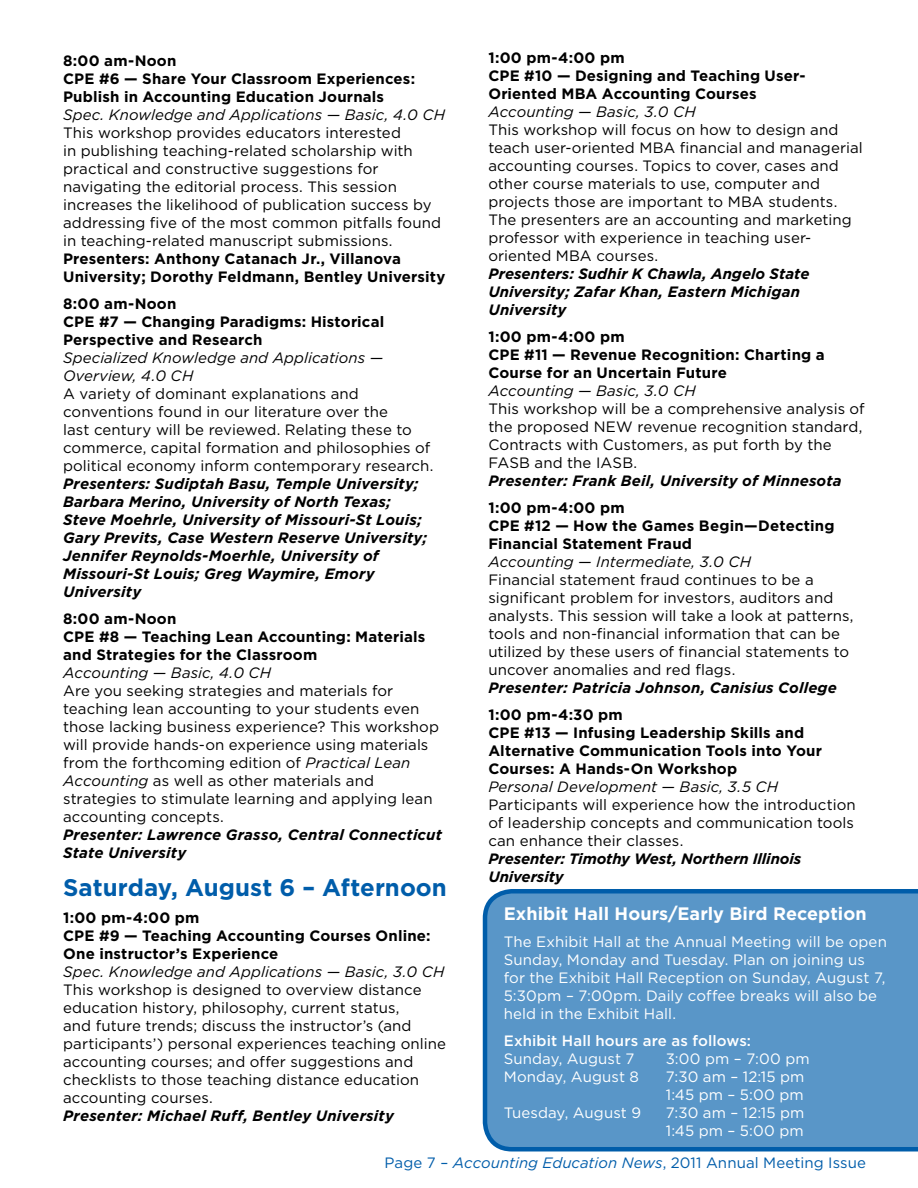
<style>
.page{position:relative;width:918px;height:1188px;background:#fff}
.page>*{position:absolute;margin:0;border:0;box-sizing:border-box;transform-origin:0 0}
.t1{font:700 24px "Gotham";color:#005daa}
.t2{font:700 18px "Gotham";letter-spacing:.005em;color:#fff}
.t3{font:15px/18px "Gotham";letter-spacing:.005em;color:#000}
.t4{font:700 15px/18px "Gotham";letter-spacing:.01em;color:#000}
.t5{font:italic 700 15px/18px "Gotham";letter-spacing:.01em;color:#000}
.t6{font:15px/18px "Gotham";letter-spacing:.005em;color:#fff}
.t7{font:italic 15px/18px "Gotham";letter-spacing:.005em;color:#000}
.t8{font:15px "Gotham";letter-spacing:.005em;color:#005daa}
.t9{font:italic 700 15px/18px "Gotham";letter-spacing:-.01em;color:#000}
.t10{font:500 15px "Gotham";letter-spacing:.005em;color:#fff}
.s1{font-style:italic}
</style>
<div class="page">
<svg style="left:483px;top:889px;width:435px;height:262px;background:#468ac1"></svg>
<div style="left:504px;top:906px;width:397px;height:238px;background:#5996c8"></div>
<p class="t4" style="left:63px;top:52px;width:354px">8:00 am-Noon<br>CPE #6 — Share Your Classroom Experiences:<br>Publish in Accounting Education Journals</p>
<p class="t7" style="left:63px;top:105px;width:384px">Spec. Knowledge and Applications — Basic, 4.0 CH</p>
<p class="t3" style="left:63px;top:123px;width:380px">This workshop provides educators interested<br>in publishing teaching-related scholarship with practical and constructive suggestions for navigating the editorial process. This session increases the likelihood of publication success by addressing five of the most common pitfalls found in teaching-related manuscript submissions.</p>
<p class="t4" style="left:63px;top:250px;width:384px">Presenters: Anthony Catanach Jr., Villanova<br>University; Dorothy Feldmann, Bentley University</p>
<p class="t4" style="left:63px;top:295px;width:323px">8:00 am-Noon<br>CPE #7 — Changing Paradigms: Historical<br>Perspective and Research</p>
<p class="t7" style="left:63px;top:348px;width:322px">Specialized Knowledge and Applications —<br>Overview, 4.0 CH</p>
<p class="t3" style="left:63px;top:384px;width:372px">A variety of dominant explanations and conventions found in our literature over the<br>last century will be reviewed. Relating these to commerce, capital formation and philosophies of political economy inform contemporary research.</p>
<p class="t5" style="left:63px;top:475px;width:366px">Presenters: Sudiptah Basu, Temple University; Barbara Merino, University of North Texas; Steve Moehrle, University of Missouri-St Louis; Gary Previts, Case Western Reserve University; Jennifer Reynolds-Moerhle, University of Missouri-St Louis; Greg Waymire, Emory University</p>
<p class="t4" style="left:63px;top:610px;width:364px">8:00 am-Noon<br>CPE #8 — Teaching Lean Accounting: Materials and Strategies for the Classroom</p>
<p class="t7" style="left:63px;top:663px;width:210px">Accounting — Basic, 4.0 CH</p>
<p class="t3" style="left:63px;top:681px;width:377px">Are you seeking strategies and materials for teaching lean accounting to your students even those lacking business experience? This workshop will provide hands-on experience using materials from the forthcoming edition of <span class="s1">Practical Lean Accounting</span> as well as other materials and strategies to stimulate learning and applying lean accounting concepts.</p>
<p class="t5" style="left:63px;top:826px;width:380px">Presenter: Lawrence Grasso, Central Connecticut<br>State University</p>
<h1 class="t1" style="left:63px;top:871px;width:385px">Saturday, August 6 – Afternoon</h1>
<p class="t4" style="left:63px;top:908px;width:369px">1:00 pm-4:00 pm<br>CPE #9 — Teaching Accounting Courses Online:<br>One instructor’s Experience</p>
<p class="t7" style="left:63px;top:962px;width:383px">Spec. Knowledge and Applications — Basic, 3.0 CH</p>
<p class="t3" style="left:63px;top:980px;width:385px">This workshop is designed to overview distance education history, philosophy, current status,<br>and future trends; discuss the instructor’s (and participants’) personal experiences teaching online accounting courses; and offer suggestions and checklists to those teaching distance education accounting courses.</p>
<p class="t5" style="left:63px;top:1106px;width:332px">Presenter: Michael Ruff, Bentley University</p>
<p class="t4" style="left:488px;top:48px;width:319px">1:00 pm-4:00 pm<br>CPE #10 — Designing and Teaching User-<br>Oriented MBA Accounting Courses</p>
<p class="t7" style="left:488px;top:102px;width:209px">Accounting — Basic, 3.0 CH</p>
<p class="t3" style="left:488px;top:120px;width:376px">This workshop will focus on how to design and teach user-oriented MBA financial and managerial accounting courses. Topics to cover, cases and other course materials to use, computer and projects those are important to MBA students.<br>The presenters are an accounting and marketing professor with experience in teaching user&shy;oriented MBA courses.</p>
<p class="t5" style="left:488px;top:264px;width:323px">Presenters: Sudhir K Chawla, Angelo State<br>University; Zafar Khan, Eastern Michigan<br>University</p>
<p class="t4" style="left:488px;top:327px;width:338px">1:00 pm-4:00 pm<br>CPE #11 — Revenue Recognition: Charting a<br>Course for an Uncertain Future</p>
<p class="t7" style="left:488px;top:381px;width:209px">Accounting — Basic, 3.0 CH</p>
<p class="t3" style="left:488px;top:399px;width:378px">This workshop will be a comprehensive analysis of the proposed NEW revenue recognition standard, Contracts with Customers, as put forth by the FASB and the IASB.</p>
<p class="t5" style="left:488px;top:471px;width:355px">Presenter: Frank Beil, University of Minnesota</p>
<p class="t4" style="left:488px;top:498px;width:348px">1:00 pm-4:00 pm<br>CPE #12 — How the Games Begin—Detecting<br>Financial Statement Fraud</p>
<p class="t7" style="left:488px;top:552px;width:264px">Accounting — Intermediate, 3.0 CH</p>
<p class="t3" style="left:488px;top:570px;width:367px">Financial statement fraud continues to be a significant problem for investors, auditors and analysts. This session will take a look at patterns, tools and non-financial information that can be utilized by these users of financial statements to uncover anomalies and red flags.</p>
<p class="t5" style="left:488px;top:678px;width:350px">Presenter: Patricia Johnson, Canisius College</p>
<p class="t4" style="left:488px;top:705px;width:335px">1:00 pm-4:30 pm<br>CPE #13 — Infusing Leadership Skills and<br>Alternative Communication Tools into Your<br>Courses: A Hands-On Workshop</p>
<p class="t7" style="left:488px;top:777px;width:291px">Personal Development — Basic, 3.5 CH</p>
<p class="t3" style="left:488px;top:795px;width:369px;text-align:justify">Participants will experience how the introduction of leadership concepts and communication tools can enhance their classes.</p>
<p class="t9" style="left:488px;top:849px;width:315px">Presenter: Timothy West, Northern Illinois<br>University</p>
<p class="t2" style="left:504px;top:902px;width:364px">Exhibit Hall Hours/Early Bird Reception</p>
<p class="t6" style="left:504px;top:933px;width:385px">The Exhibit Hall at the Annual Meeting will be open Sunday, Monday and Tuesday. Plan on joining us for the Exhibit Hall Reception on Sunday, August 7, 5:30pm – 7:00pm. Daily coffee breaks will also be held in the Exhibit Hall.</p>
<p class="t10" style="left:504px;top:1031px;width:249px">Exhibit Hall hours are as follows:</p>
<p class="t6" style="left:504px;top:1050px;width:132px">Sunday, August 7</p>
<p class="t6" style="left:666px;top:1050px;width:145px">3:00 pm – 7:00 pm</p>
<p class="t6" style="left:504px;top:1068px;width:137px">Monday, August 8</p>
<p class="t6" style="left:666px;top:1068px;width:140px">7:30 am – 12:15 pm<br>1:45 pm – 5:00 pm</p>
<p class="t6" style="left:504px;top:1104px;width:139px">Tuesday, August 9</p>
<p class="t6" style="left:666px;top:1104px;width:140px">7:30 am – 12:15 pm<br>1:45 pm – 5:00 pm</p>
<p class="t8" style="left:385px;top:1154px;width:483px">Page 7 – <span class="s1">Accounting Education News</span>, 2011 Annual Meeting Issue</p>
</div>
